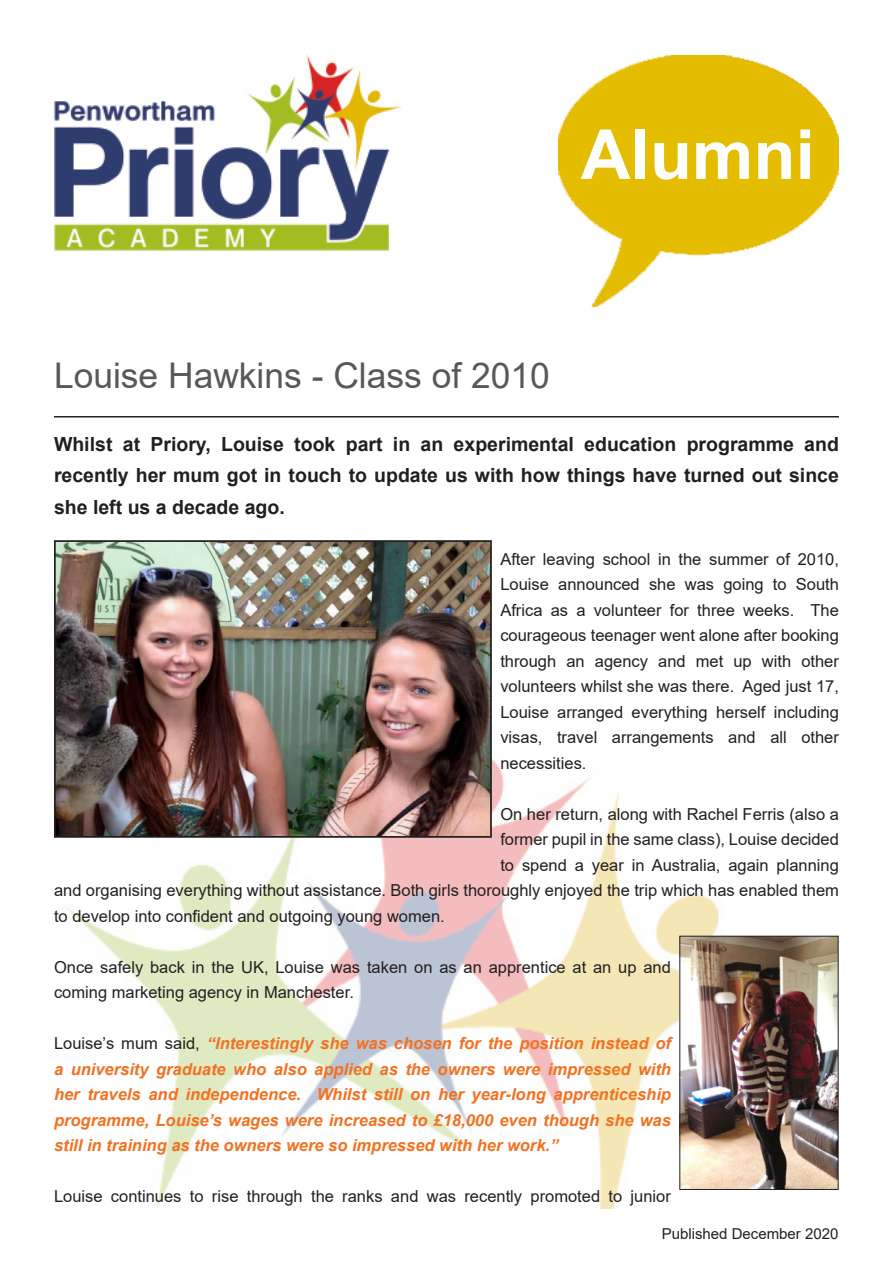
<style>
.page{position:relative;width:893px;height:1263px;background:#fff}
.page>*{position:absolute;margin:0;border:0;box-sizing:border-box;transform-origin:0 0}
.t1{font:700 69px "Arial";color:#fff}
.t2{font:35.4px "Arial";color:#57585a}
.t3{font:700 19.5px/31.5px "Arial";color:#231f20;text-align:justify}
.t4{font:16.5px/25.5px "Arial";color:#231f20;text-align:justify}
.t5{font:italic 700 16.5px/25.5px "Arial";color:#f37121;text-align:justify}
.t6{font:15px "Arial";color:#231f20}
.s1{font-weight:400;font-style:normal;color:#231f20}
</style>
<div class="page">
<img style="left:63px;top:759px;width:764px;height:450px">
<img style="left:54px;top:54px;width:347px;height:197px">
<hr style="left:54px;top:416px;width:785px;height:1px;background:#231f20">
<img style="left:558px;top:55px;width:281px;height:251px">
<img style="left:57px;top:543px;width:432px;height:292px">
<div style="left:54px;top:540px;width:438px;height:298px;border:2px solid #231f20"></div>
<img style="left:681px;top:938px;width:155px;height:250px">
<div style="left:679px;top:936px;width:159px;height:254px;border:1px solid #231f20"></div>
<p class="t1" style="left:581px;top:106px;width:235px">Alumni</p>
<p class="t2" style="left:54px;top:352px;width:497px">Louise Hawkins - Class of 2010</p>
<p class="t3" style="left:54px;top:428px;width:786px">Whilst at Priory, Louise took part in an experimental education programme and recently her mum got in touch to update us with how things have turned out since she left us a decade ago.</p>
<p class="t4" style="left:500px;top:546px;width:340px">After leaving school in the summer of 2010, Louise announced she was going to South Africa as a volunteer for three weeks. The courageous teenager went alone after booking through an agency and met up with other volunteers whilst she was there. Aged just 17, Louise arranged everything herself including visas, travel arrangements and all other necessities.</p>
<p class="t4" style="left:500px;top:801px;width:340px">On her return, along with Rachel Ferris (also a</p>
<p class="t4" style="left:500px;top:826px;width:340px">former pupil in the same class), Louise decided</p>
<p class="t4" style="left:500px;top:852px;width:340px">to spend a year in Australia, again planning</p>
<p class="t4" style="left:54px;top:877px;width:786px">and organising everything without assistance. Both girls thoroughly enjoyed the trip which has enabled them</p>
<p class="t4" style="left:54px;top:903px;width:392px">to develop into confident and outgoing young women.</p>
<p class="t4" style="left:54px;top:954px;width:618px">Once safely back in the UK, Louise was taken on as an apprentice at an up and coming marketing agency in Manchester.</p>
<p class="t5" style="left:54px;top:1031px;width:618px"><span class="s1">Louise’s mum said,</span> “Interestingly she was chosen for the position instead of a university graduate who also applied as the owners were impressed with her travels and independence. Whilst still on her year-long apprenticeship programme, Louise’s wages were increased to £18,000 even though she was still in training as the owners were so impressed with her work.”</p>
<p class="t4" style="left:54px;top:1183px;width:618px">Louise continues to rise through the ranks and was recently promoted to junior</p>
<p class="t6" style="left:662px;top:1223px;width:178px">Published December 2020</p>
</div>
